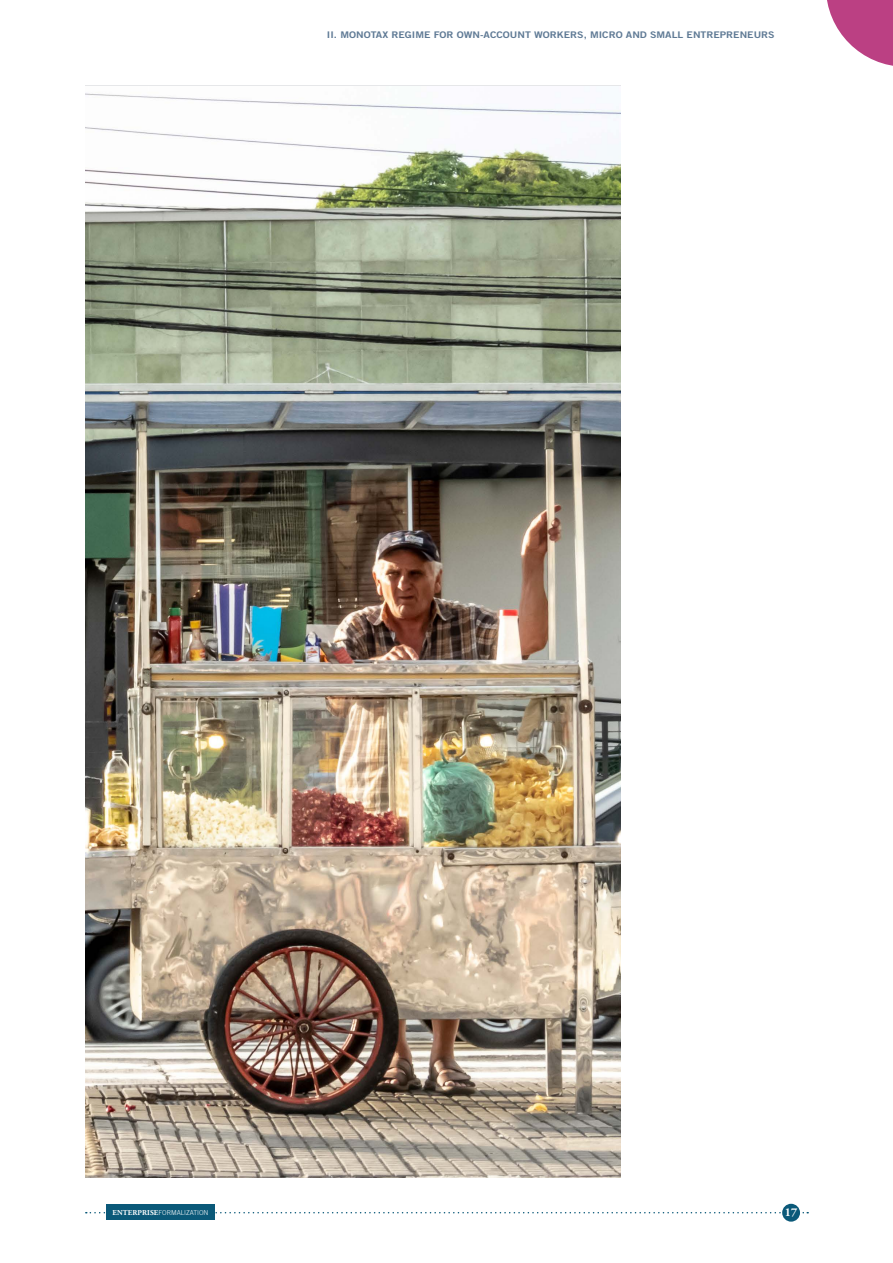
<style>
.page{position:relative;width:893px;height:1263px;background:#fff}
.page>*{position:absolute;margin:0;border:0;box-sizing:border-box;transform-origin:0 0}
.t1{font:700 12px "Adobe Garamond Pro";color:#fff}
.t2{font:9.15px "Trade Gothic LT Std Bd 2";color:#5f7a95;scale:1.15 1}
.t3{font:300 6.75px "Trade Gothic LT Std";color:#fff}
.s1{font-family:"Adobe Garamond Pro";font-weight:700;font-size:7.5px}
</style>
<div class="page">
<svg style="left:86px;top:1212px;width:722px;height:1px"></svg>
<div style="left:782px;top:1204px;width:18px;height:17px;background:#0b5979;border-radius:50%"></div>
<div style="left:106px;top:1204px;width:109px;height:16px;background:#0b5979"></div>
<svg style="left:827px;top:0;width:66px;height:66px"></svg>
<img style="left:85px;top:93px;width:536px;height:1085px">
<p class="t2" style="left:327px;top:29px;width:391px">II. MONOTAX REGIME FOR OWN-ACCOUNT WORKERS, MICRO AND SMALL ENTREPRENEURS</p>
<p class="t3" style="left:113px;top:1208px;width:97px"><span class="s1">ENTERPRISE</span>FORMALIZATION</p>
<h1 class="t1" style="left:785px;top:1205px;width:14px">17</h1>
</div>
